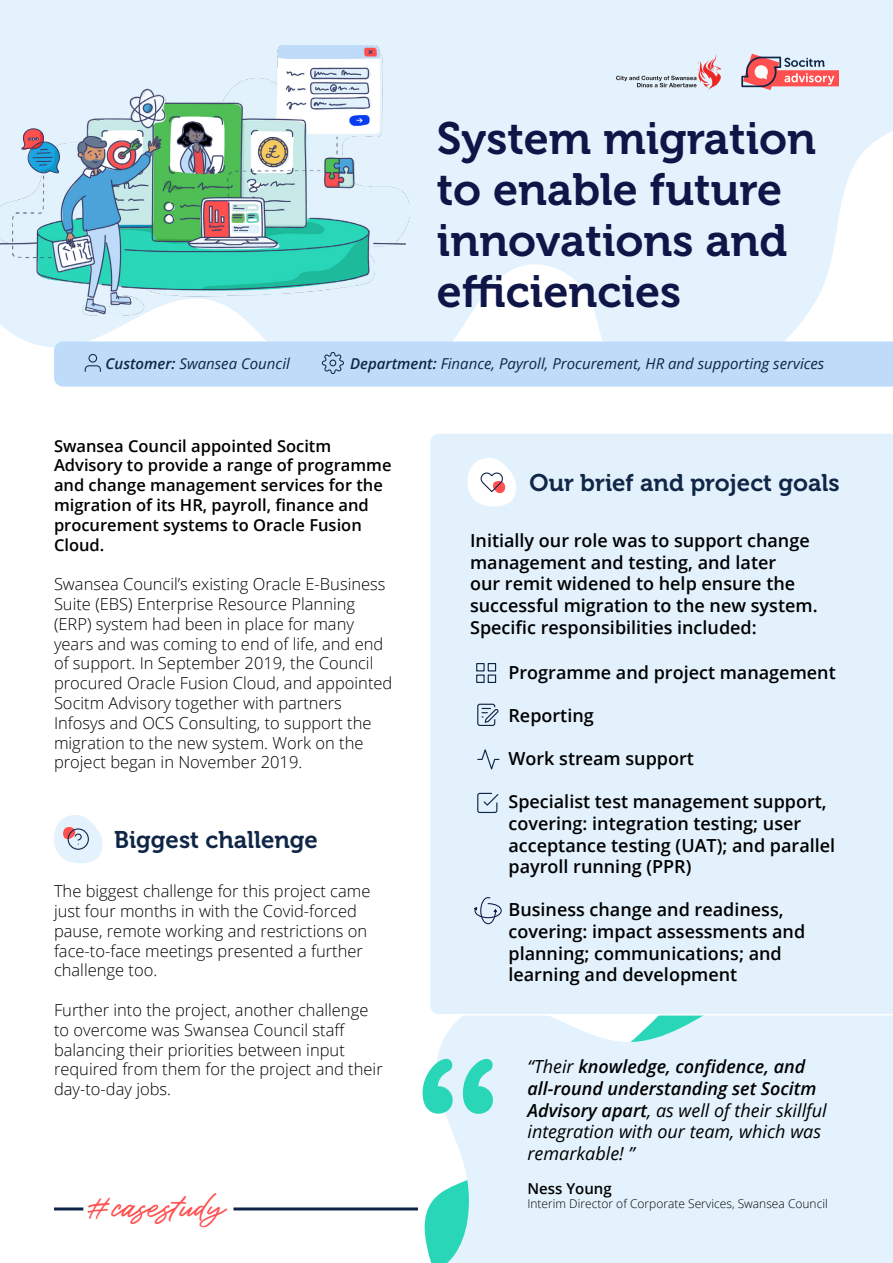
<style>
.page{position:relative;width:893px;height:1263px;background:#fff}
.page>*{position:absolute;margin:0;border:0;box-sizing:border-box;transform-origin:0 0}
.t1{font:187.5px "Arial Rounded MT Bold";color:#29d6b7}
.t2{font:45px "Museo 700";color:#0f1547}
.t3{font:34.5px "Roustel";color:#ff5050;scale:.74 1}
.t4{font:24px "Museo 700";color:#0f2647}
.t5{font:600 18px/21.6px "Open Sans";color:#000}
.t6{font:italic 18px/21.6px "Open Sans";color:#000}
.t7{font:300 16.5px/19.8px "Open Sans";color:#000}
.t8{font:600 16.5px/19.8px "Open Sans";color:#000}
.t9{font:italic 15px "Open Sans";color:#0f2647}
.t10{font:600 15px "Open Sans";color:#000}
.t11{font:300 12px "Open Sans";color:#000}
.s1{font-weight:600}
</style>
<div class="page">
<svg style="left:352px;top:1015px;width:541px;height:248px;fill:#e3f2fc"></svg>
<div style="left:430px;top:434px;width:463px;height:580px;background:#e2f1fc"></div>
<svg style="left:0;top:0;width:893px;height:347px;background:#e6f3fc"></svg>
<hr style="left:233px;top:1207px;width:185px;height:3px;background:#0f2647">
<hr style="left:54px;top:1207px;width:29px;height:3px;background:#0f2647">
<svg style="left:741px;top:54px;width:98px;height:36px;background:#db9ba2"></svg>
<svg style="left:54px;top:815px;width:49px;height:48px"></svg>
<div style="left:54px;top:341px;width:839px;height:46px;background:#bedcf9"></div>
<svg style="left:467px;top:457px;width:50px;height:50px"></svg>
<svg style="left:616px;top:54px;width:105px;height:37px;background:#d7d7df"></svg>
<img style="left:0;top:45px;width:409px;height:270px">
<svg style="left:21px;top:128px;width:39px;height:46px;background:#87a3c0"></svg>
<svg style="left:476px;top:662px;width:21px;height:22px"></svg>
<svg style="left:477px;top:703px;width:22px;height:24px"></svg>
<svg style="left:476px;top:792px;width:24px;height:22px"></svg>
<svg style="left:474px;top:897px;width:28px;height:27px"></svg>
<svg style="left:477px;top:746px;width:23px;height:27px"></svg>
<p class="t2" style="left:437px;top:114px;width:381px">System migration</p>
<p class="t2" style="left:437px;top:165px;width:347px">to enable future</p>
<p class="t2" style="left:437px;top:216px;width:352px">innovations and</p>
<p class="t2" style="left:437px;top:267px;width:246px">efficiencies</p>
<p class="t9" style="left:106px;top:353px;width:186px"><span class="s1">Customer:</span> Swansea Council</p>
<p class="t9" style="left:350px;top:353px;width:476px"><span class="s1">Department:</span> Finance, Payroll, Procurement, HR and supporting services</p>
<p class="t8" style="left:54px;top:435px;width:339px">Swansea Council appointed Socitm Advisory to provide a range of programme and change management services for the migration of its HR, payroll, finance and procurement systems to Oracle Fusion Cloud.</p>
<p class="t7" style="left:54px;top:574px;width:340px">Swansea Council’s existing Oracle E-Business Suite (EBS) Enterprise Resource Planning (ERP) system had been in place for many years and was coming to end of life, and end of support. In September 2019, the Council procured Oracle Fusion Cloud, and appointed Socitm Advisory together with partners Infosys and OCS Consulting, to support the migration to the new system. Work on the project began in November 2019.</p>
<p class="t4" style="left:114px;top:826px;width:205px">Biggest challenge</p>
<p class="t7" style="left:54px;top:881px;width:318px">The biggest challenge for this project came just four months in with the Covid-forced pause, remote working and restrictions on face-to-face meetings presented a further challenge too.</p>
<p class="t7" style="left:54px;top:1000px;width:330px">Further into the project, another challenge to overcome was Swansea Council staff balancing their priorities between input required from them for the project and their day-to-day jobs.</p>
<p class="t3" style="left:85px;top:1178px;width:187px">#casestudy</p>
<p class="t4" style="left:529px;top:470px;width:312px">Our brief and project goals</p>
<p class="t5" style="left:470px;top:529px;width:349px">Initially our role was to support change management and testing, and later<br>our remit widened to help ensure the successful migration to the new system.<br>Specific responsibilities included:</p>
<p class="t5" style="left:508px;top:661px;width:329px">Programme and project management</p>
<p class="t5" style="left:508px;top:704px;width:87px">Reporting</p>
<p class="t5" style="left:508px;top:747px;width:187px">Work stream support</p>
<p class="t5" style="left:508px;top:791px;width:328px">Specialist test management support, covering: integration testing; user acceptance testing (UAT); and parallel payroll running (PPR)</p>
<p class="t5" style="left:508px;top:899px;width:298px">Business change and readiness, covering: impact assessments and planning; communications; and learning and development</p>
<p class="t1" style="left:414px;top:1018px;width:87px">“</p>
<p class="t6" style="left:527px;top:1055px;width:301px">“Their <span class="s1">knowledge, confidence, and all-round understanding set Socitm<br>Advisory apart</span>, as well of their skillful integration with our team, which was remarkable! ”</p>
<p class="t10" style="left:527px;top:1178px;width:86px">Ness Young</p>
<p class="t11" style="left:527px;top:1196px;width:302px">Interim Director of Corporate Services, Swansea Council</p>
</div>
